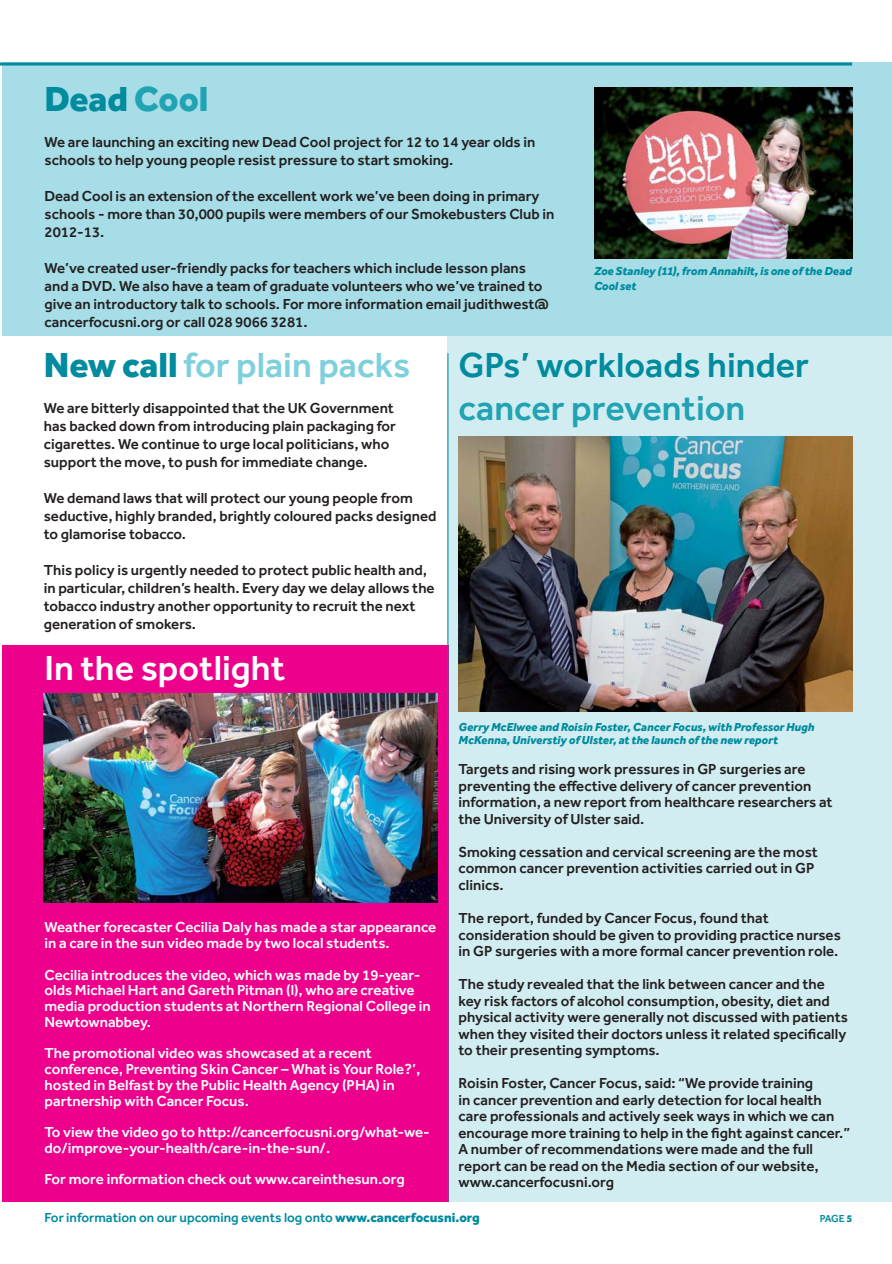
<style>
.page{position:relative;width:892px;height:1264px;background:#fff}
.page>*{position:absolute;margin:0;border:0;box-sizing:border-box;transform-origin:0 0}
.t1{font:500 36px "Effra";color:#7ed0dd}
.t2{font:500 36px "Effra";color:#008b9e}
.t3{font:500 36px "Effra";color:#21a3b3}
.t4{font:500 36px "Effra";color:#fff}
.t5{font:800 36px "Effra";color:#008b9e}
.t6{font:500 15px/16.5px "Effra";color:#231f20}
.t7{font:500 15px/15.8px "Effra";color:#fff}
.t8{font:500 13.5px "Effra";color:#008b9e}
.t9{font:italic 800 12px/13.5px "Effra";color:#008b9e}
.t10{font:500 10.5px "Effra";color:#008b9e}
.s1{color:#21a3b3}
.s2{font-weight:800;color:#008b9e}
.s3{font-weight:800}
</style>
<div class="page">
<div style="left:447px;top:336px;width:444px;height:866px;background:#d2edf1"></div>
<div style="left:2px;top:645px;width:446px;height:557px;background:#ec008c"></div>
<div style="left:2px;top:63px;width:889px;height:273px;background:#a6dde6"></div>
<hr style="left:0;top:63px;width:852px;height:3px;background:#008b9e">
<img style="left:594px;top:87px;width:258px;height:172px">
<img style="left:44px;top:693px;width:393px;height:210px">
<img style="left:458px;top:436px;width:394px;height:275px">
<hr style="left:447px;top:353px;width:1px;height:849px;background:#008b9e">
<h1 class="t5" style="left:45px;top:77px;width:165px">Dead <span class="s1">Cool</span></h1>
<p class="t6" style="left:45px;top:133px;width:492px;line-height:18px">We are launching an exciting new Dead Cool project for 12 to 14 year olds in schools to help young people resist pressure to start smoking.</p>
<p class="t6" style="left:45px;top:187px;width:511px;line-height:18px">Dead Cool is an extension of the excellent work we’ve been doing in primary schools - more than 30,000 pupils were members of our Smokebusters Club in<br>2012-13.</p>
<p class="t6" style="left:45px;top:259px;width:505px;line-height:18px">We’ve created user-friendly packs for teachers which include lesson plans and a DVD. We also have a team of graduate volunteers who we’ve trained to give an introductory talk to schools. For more information email judithwest@ cancerfocusni.org or call 028 9066 3281.</p>
<h1 class="t1" style="left:44px;top:343px;width:368px"><span class="s2">New call</span> for plain packs</h1>
<p class="t6" style="left:44px;top:399px;width:353px;line-height:18px">We are bitterly disappointed that the UK Government has backed down from introducing plain packaging for cigarettes. We continue to urge local politicians, who support the move, to push for immediate change.</p>
<p class="t6" style="left:44px;top:489px;width:394px;line-height:18px">We demand laws that will protect our young people from seductive, highly branded, brightly coloured packs designed to glamorise tobacco.</p>
<p class="t6" style="left:44px;top:561px;width:392px;line-height:18px">This policy is urgently needed to protect public health and, in particular, children’s health. Every day we delay allows the tobacco industry another opportunity to recruit the next generation of smokers.</p>
<p class="t9" style="left:594px;top:264px;width:259px;line-height:14.4px">Zoe Stanley (11), from Annahilt, is one of the Dead<br>Cool set</p>
<h1 class="t2" style="left:458px;top:343px;width:352px">GPs’ workloads hinder</h1>
<h1 class="t3" style="left:458px;top:386px;width:288px">cancer prevention</h1>
<h1 class="t4" style="left:45px;top:646px;width:242px">In the spotlight</h1>
<p class="t7" style="left:45px;top:919px;width:393px">Weather forecaster Cecilia Daly has made a star appearance in a care in the sun video made by two local students.</p>
<p class="t7" style="left:45px;top:966px;width:388px">Cecilia introduces the video, which was made by 19-year&shy;olds Michael Hart and Gareth Pitman (l), who are creative media production students at Northern Regional College in Newtownabbey.</p>
<p class="t7" style="left:45px;top:1045px;width:377px">The promotional video was showcased at a recent conference, Preventing Skin Cancer – What is Your Role?’, hosted in Belfast by the Public Health Agency (PHA) in partnership with Cancer Focus.</p>
<p class="t7" style="left:45px;top:1124px;width:387px">To view the video go to http://cancerfocusni.org/what-we&shy;do/improve-your-health/care-in-the-sun/.</p>
<p class="t7" style="left:45px;top:1171px;width:362px">For more information check out www.careinthesun.org</p>
<p class="t9" style="left:458px;top:720px;width:357px">Gerry McElwee and Roisin Foster, Cancer Focus, with Professor Hugh<br>McKenna, Universtiy of Ulster, at the launch of the new report</p>
<p class="t6" style="left:458px;top:761px;width:375px">Targets and rising work pressures in GP surgeries are preventing the effective delivery of cancer prevention information, a new report from healthcare researchers at the University of Ulster said.</p>
<p class="t6" style="left:458px;top:843px;width:361px">Smoking cessation and cervical screening are the most common cancer prevention activities carried out in GP clinics.</p>
<p class="t6" style="left:458px;top:909px;width:384px">The report, funded by Cancer Focus, found that consideration should be given to providing practice nurses in GP surgeries with a more formal cancer prevention role.</p>
<p class="t6" style="left:458px;top:975px;width:391px">The study revealed that the link between cancer and the key risk factors of alcohol consumption, obesity, diet and physical activity were generally not discussed with patients when they visited their doctors unless it related specifically to their presenting symptoms.</p>
<p class="t6" style="left:458px;top:1074px;width:393px">Roisin Foster, Cancer Focus, said: “We provide training<br>in cancer prevention and early detection for local health care professionals and actively seek ways in which we can encourage more training to help in the fight against cancer.” A number of recommendations were made and the full report can be read on the Media section of our website, www.cancerfocusni.org</p>
<p class="t8" style="left:45px;top:1209px;width:437px">For information on our upcoming events log onto <span class="s3">www.cancerfocusni.org</span></p>
<p class="t10" style="left:819px;top:1212px;width:34px">PAGE <span class="s3">5</span></p>
</div>
